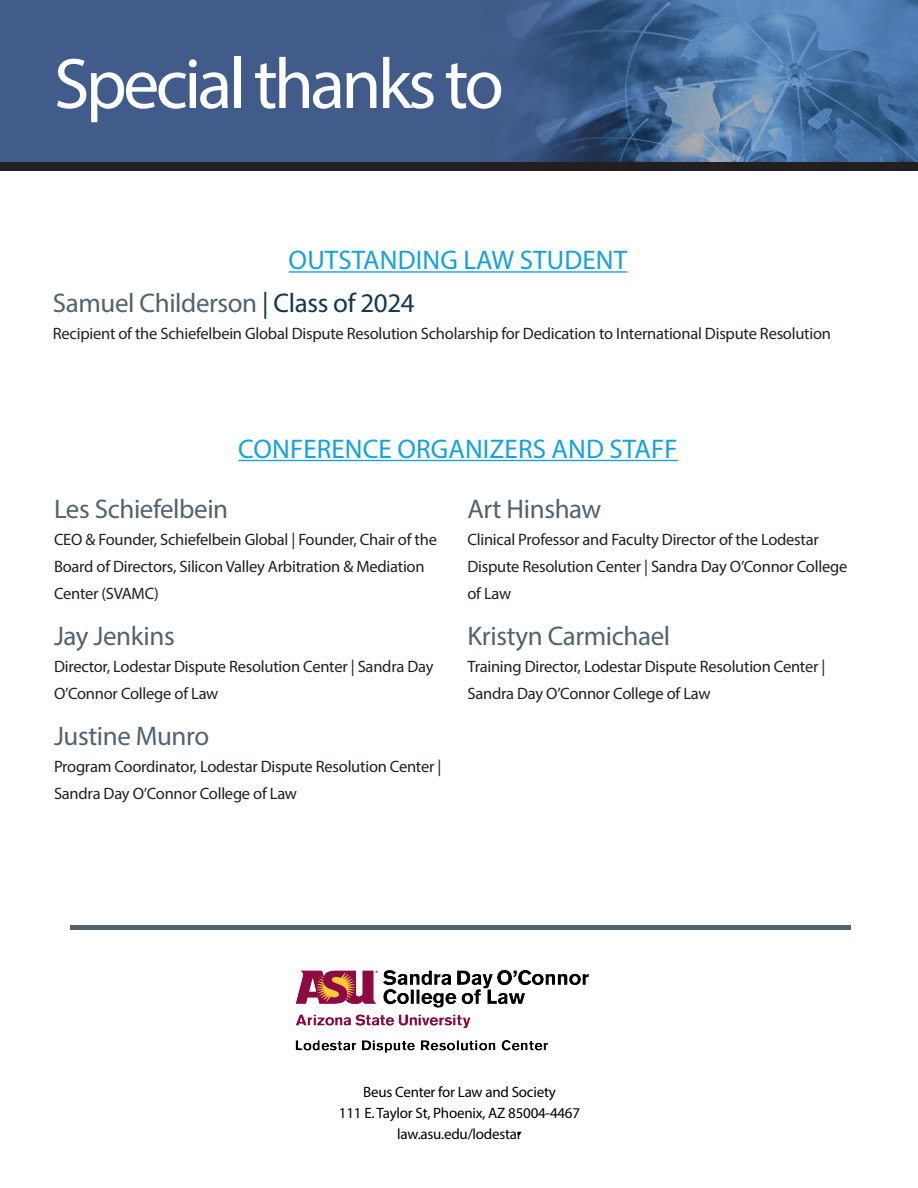
<style>
.page{position:relative;width:918px;height:1188px;background:#fff}
.page>*{position:absolute;margin:0;border:0;box-sizing:border-box;transform-origin:0 0}
.t1{font:72px "Myriad Pro";letter-spacing:-.05em;color:#fff}
.t2{font:27px "Myriad Pro";letter-spacing:-.015em;color:#52626f}
.t3{font:27px "Myriad Pro";letter-spacing:.005em;color:#14a2dc}
.t4{font:16.5px/27px "Myriad Pro";letter-spacing:-.015em;color:#231f20}
.t5{font:15px "Myriad Pro";letter-spacing:-.015em;color:#000}
.s1{color:#11384d}
</style>
<div class="page">
<img style="left:750px;top:0;width:168px;height:162px">
<div style="left:0;top:162px;width:918px;height:9px;background:#231f20"></div>
<svg style="left:0;top:0;width:750px;height:162px;background:#405e8b"></svg>
<img style="left:295px;top:970px;width:294px;height:83px">
<hr style="left:289px;top:271px;width:339px;height:2px;background:#14a2dc">
<hr style="left:238px;top:460px;width:440px;height:1px;background:#14a2dc">
<svg style="left:517px;top:1132px;width:4px;height:3px"></svg>
<div style="left:70px;top:925px;width:780px;height:5px;background:#52626f"></div>
<p class="t1" style="left:54px;top:39px;width:451px">Special thanks to</p>
<p class="t3" style="left:289px;top:244px;width:340px">OUTSTANDING LAW STUDENT</p>
<p class="t2" style="left:53px;top:286px;width:363px">Samuel Childerson <span class="s1">| Class of 2024</span></p>
<p class="t4" style="left:53px;top:320px;width:780px">Recipient of the Schiefelbein Global Dispute Resolution Scholarship for Dedication to International Dispute Resolution</p>
<p class="t3" style="left:238px;top:432px;width:441px">CONFERENCE ORGANIZERS AND STAFF</p>
<p class="t2" style="left:54px;top:492px;width:176px">Les Schiefelbein</p>
<p class="t4" style="left:54px;top:526px;width:384px">CEO &amp; Founder, Schiefelbein Global | Founder, Chair of the<br>Board of Directors, Silicon Valley Arbitration &amp; Mediation<br>Center (SVAMC)</p>
<p class="t2" style="left:54px;top:619px;width:122px">Jay Jenkins</p>
<p class="t4" style="left:54px;top:653px;width:381px">Director, Lodestar Dispute Resolution Center | Sandra Day<br>O’Connor College of Law</p>
<p class="t2" style="left:54px;top:719px;width:157px">Justine Munro</p>
<p class="t4" style="left:54px;top:753px;width:389px">Program Coordinator, Lodestar Dispute Resolution Center |<br>Sandra Day O’Connor College of Law</p>
<p class="t2" style="left:467px;top:492px;width:136px">Art Hinshaw</p>
<p class="t4" style="left:467px;top:526px;width:381px">Clinical Professor and Faculty Director of the Lodestar<br>Dispute Resolution Center | Sandra Day O’Connor College of Law</p>
<p class="t2" style="left:467px;top:619px;width:204px">Kristyn Carmichael</p>
<p class="t4" style="left:467px;top:653px;width:359px">Training Director, Lodestar Dispute Resolution Center |<br>Sandra Day O’Connor College of Law</p>
<p class="t5" style="left:363px;top:1082px;width:194px">Beus Center for Law and Society</p>
<p class="t5" style="left:339px;top:1103px;width:243px">111 E. Taylor St, Phoenix, AZ 85004-4467</p>
<p class="t5" style="left:397px;top:1124px;width:126px">law.asu.edu/lodestar</p>
</div>
